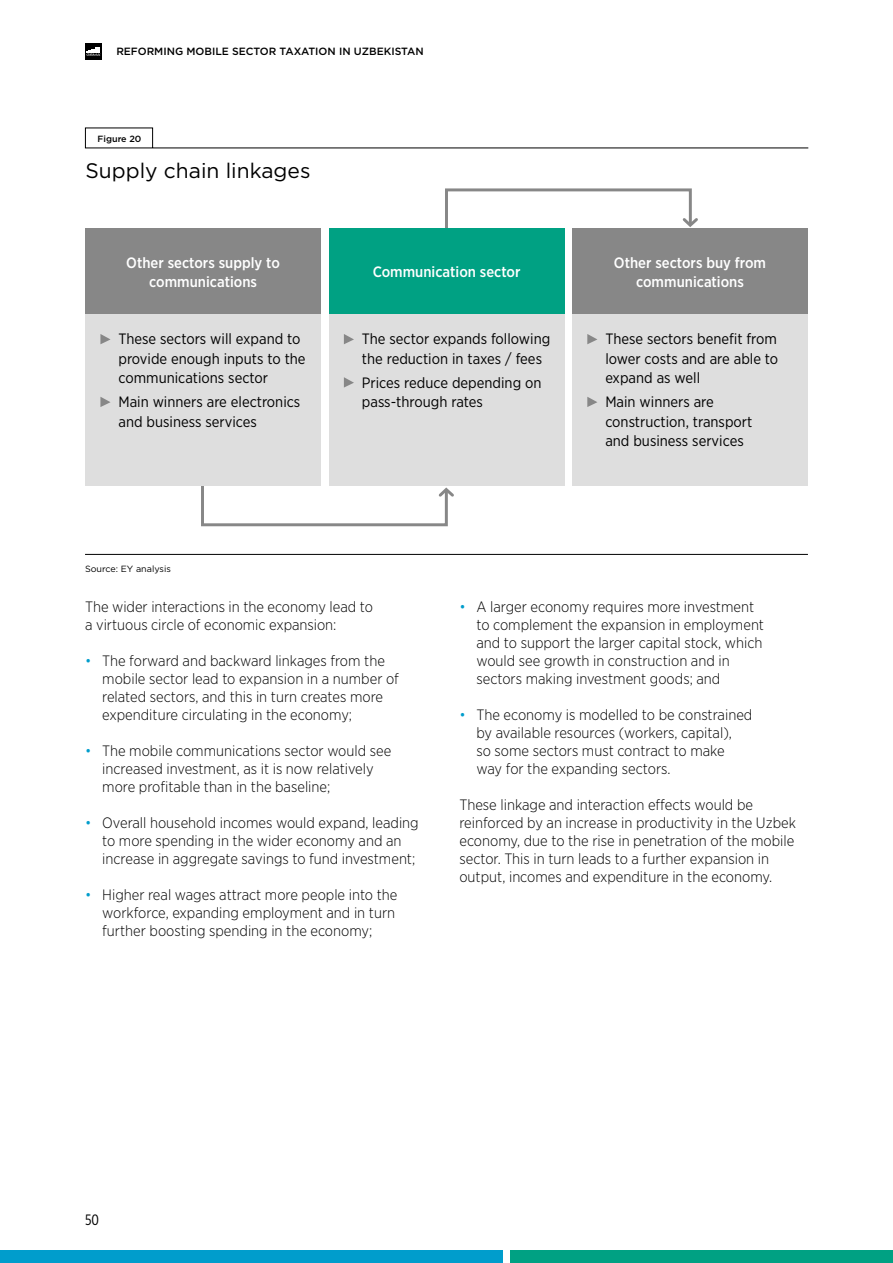
<style>
.page{position:relative;width:893px;height:1263px;background:#fff}
.page>*{position:absolute;margin:0;border:0;box-sizing:border-box;transform-origin:0 0}
.t1{font:21px "Gotham";color:#000}
.t2{font:300 15px/18px "Gotham Narrow";color:#000}
.t3{font:15px/19.5px "Gotham Narrow";color:#000}
.t4{font:500 15px/19.5px "Gotham Narrow";color:#fff;text-align:center}
.t5{font:15px "Gotham X Narrow";color:#000}
.t6{font:500 10.5px "Gotham";color:#000}
.t7{font:9px "Gotham";color:#000}
.t8{font:500 9px "Gotham";color:#000}
.s1{color:#009dcc}
</style>
<div class="page">
<div style="left:0;top:1250px;width:503px;height:13px;background:#009dcc"></div>
<div style="left:510px;top:1250px;width:383px;height:13px;background:#00a183"></div>
<div style="left:85px;top:43px;width:17px;height:17px;background:#000"></div>
<svg style="left:87px;top:47px;width:14px;height:9px"></svg>
<svg style="left:85px;top:127px;width:724px;height:22px"></svg>
<hr style="left:85px;top:554px;width:723px;height:1px;background:#000">
<svg style="left:201px;top:486px;width:253px;height:41px"></svg>
<svg style="left:443px;top:188px;width:258px;height:46px"></svg>
<div style="left:85px;top:229px;width:236px;height:85px;background:#878787"></div>
<div style="left:329px;top:229px;width:235px;height:85px;background:#00a183"></div>
<div style="left:572px;top:229px;width:236px;height:85px;background:#878787"></div>
<div style="left:85px;top:314px;width:236px;height:172px;background:#dedede"></div>
<div style="left:329px;top:314px;width:235px;height:172px;background:#dedede"></div>
<div style="left:572px;top:314px;width:236px;height:172px;background:#dedede"></div>
<svg style="left:100px;top:334px;width:11px;height:10px"></svg>
<svg style="left:100px;top:397px;width:11px;height:10px"></svg>
<svg style="left:344px;top:334px;width:10px;height:10px"></svg>
<svg style="left:344px;top:377px;width:10px;height:11px"></svg>
<svg style="left:587px;top:334px;width:10px;height:10px"></svg>
<svg style="left:587px;top:397px;width:10px;height:10px"></svg>
<p class="t6" style="left:116px;top:45px;width:309px">REFORMING MOBILE SECTOR TAXATION IN UZBEKISTAN</p>
<p class="t8" style="left:98px;top:132px;width:45px">Figure 20</p>
<h1 class="t1" style="left:85px;top:157px;width:227px">Supply chain linkages</h1>
<p class="t4" style="left:126px;top:252px;width:155px">Other sectors supply to communications</p>
<p class="t4" style="left:373px;top:262px;width:149px">Communication sector</p>
<p class="t4" style="left:614px;top:252px;width:154px">Other sectors buy from communications</p>
<p class="t3" style="left:118px;top:329px;width:189px">These sectors will expand to provide enough inputs to the communications sector</p>
<p class="t3" style="left:118px;top:392px;width:183px">Main winners are electronics and business services</p>
<p class="t7" style="left:85px;top:563px;width:87px">Source: EY analysis</p>
<p class="t3" style="left:362px;top:329px;width:190px">The sector expands following the reduction in taxes / fees</p>
<p class="t3" style="left:362px;top:372px;width:181px">Prices reduce depending on pass-through rates</p>
<p class="t3" style="left:605px;top:329px;width:174px;text-align:justify">These sectors benefit from lower costs and are able to expand as well</p>
<p class="t3" style="left:605px;top:392px;width:149px">Main winners are construction, transport and business services</p>
<p class="t2" style="left:85px;top:597px;width:289px">The wider interactions in the economy lead to a virtuous circle of economic expansion:</p>
<p class="t2" style="left:102px;top:651px;width:298px;text-indent:-17px"><span class="s1">•</span> The forward and backward linkages from the mobile sector lead to expansion in a number of related sectors, and this in turn creates more expenditure circulating in the economy;</p>
<p class="t2" style="left:102px;top:741px;width:291px;text-indent:-17px"><span class="s1">•</span> The mobile communications sector would see increased investment, as it is now relatively more profitable than in the baseline;</p>
<p class="t2" style="left:102px;top:813px;width:318px;text-indent:-17px"><span class="s1">•</span> Overall household incomes would expand, leading to more spending in the wider economy and an increase in aggregate savings to fund investment;</p>
<p class="t2" style="left:102px;top:885px;width:297px;text-indent:-17px"><span class="s1">•</span> Higher real wages attract more people into the workforce, expanding employment and in turn further boosting spending in the economy;</p>
<p class="t2" style="left:476px;top:597px;width:289px;text-indent:-17px"><span class="s1">•</span> A larger economy requires more investment to complement the expansion in employment and to support the larger capital stock, which would see growth in construction and in sectors making investment goods; and</p>
<p class="t2" style="left:476px;top:705px;width:277px;text-indent:-17px"><span class="s1">•</span> The economy is modelled to be constrained by available resources (workers, capital),<br>so some sectors must contract to make way for the expanding sectors.</p>
<p class="t2" style="left:459px;top:795px;width:338px">These linkage and interaction effects would be reinforced by an increase in productivity in the Uzbek economy, due to the rise in penetration of the mobile sector. This in turn leads to a further expansion in output, incomes and expenditure in the economy.</p>
<p class="t5" style="left:85px;top:1211px;width:16px">50</p>
</div>
